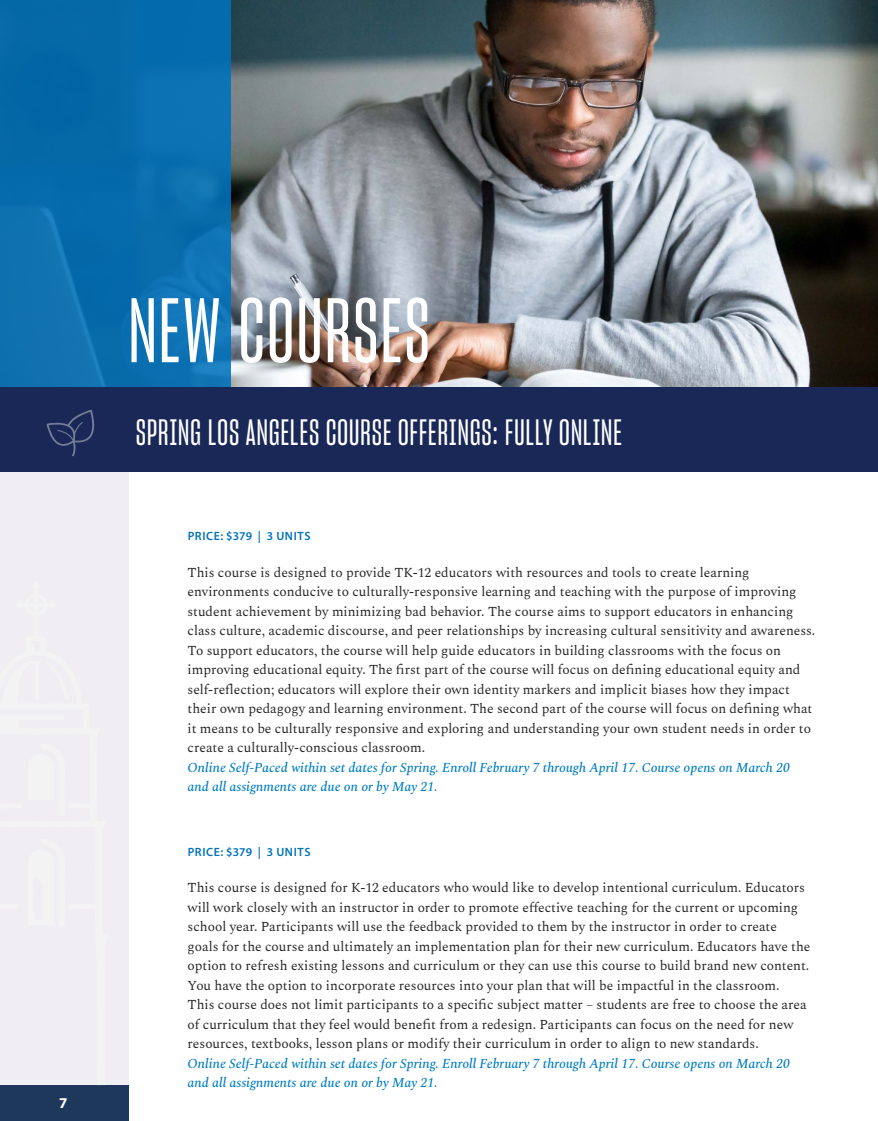
<style>
.page{position:relative;width:878px;height:1121px;background:#fff}
.page>*{position:absolute;margin:0;border:0;box-sizing:border-box;transform-origin:0 0}
.t1{font:89.7px "Sharp Grotesk Medium 11";letter-spacing:.02em;color:#fff}
.t2{font:36px "Sharp Grotesk Medium 11";letter-spacing:.02em;color:#fff}
.t3{font:700 15px "Myriad Pro";color:#fff}
.t4{font:13.5px/19.5px "Spectral";color:#262626}
.t5{font:italic 500 13.5px/19.5px "Spectral";color:#007ec3}
.t6{font:600 12px "Myriad Pro";letter-spacing:.05em;color:#0072bc}
</style>
<div class="page">
<div style="left:0;top:355px;width:128px;height:765px;background:#f0eef3"></div>
<hr style="left:34px;top:581px;width:4px;height:58px;background:#f3f3f3;border-radius:2px">
<hr style="left:16px;top:603px;width:41px;height:4px;background:#f3f3f3;border-radius:2px">
<div style="left:0;top:1084px;width:128px;height:36px;background:#1b365a"></div>
<img style="left:0;top:0;width:878px;height:388px">
<div style="left:0;top:0;width:230px;height:387px;background:linear-gradient(to right,#076aa8,#0b71b3)"></div>
<div style="left:0;top:388px;width:878px;height:84px;background:#1a2857"></div>
<svg style="left:47px;top:409px;width:47px;height:47px"></svg>
<p class="t3" style="left:59px;top:1093px;width:10px">7</p>
<h1 class="t1" style="left:128px;top:275px;width:303px">NEW COURSES</h1>
<h2 class="t2" style="left:136px;top:410px;width:487px">SPRING LOS ANGELES COURSE OFFERINGS: FULLY ONLINE</h2>
<p class="t6" style="left:188px;top:529px;width:124px">PRICE: $379 | 3 UNITS</p>
<p class="t4" style="left:188px;top:563px;width:629px">This course is designed to provide TK-12 educators with resources and tools to create learning environments conducive to culturally-responsive learning and teaching with the purpose of improving student achievement by minimizing bad behavior. The course aims to support educators in enhancing class culture, academic discourse, and peer relationships by increasing cultural sensitivity and awareness.<br>To support educators, the course will help guide educators in building classrooms with the focus on improving educational equity. The first part of the course will focus on defining educational equity and self-reflection; educators will explore their own identity markers and implicit biases how they impact their own pedagogy and learning environment. The second part of the course will focus on defining what it means to be culturally responsive and exploring and understanding your own student needs in order to create a culturally-conscious classroom.</p>
<p class="t5" style="left:188px;top:758px;width:604px">Online Self-Paced within set dates for Spring. Enroll February 7 through April 17. Course opens on March 20 and all assignments are due on or by May 21.</p>
<p class="t6" style="left:188px;top:845px;width:124px">PRICE: $379 | 3 UNITS</p>
<p class="t4" style="left:188px;top:878px;width:624px">This course is designed for K-12 educators who would like to develop intentional curriculum. Educators will work closely with an instructor in order to promote effective teaching for the current or upcoming school year. Participants will use the feedback provided to them by the instructor in order to create goals for the course and ultimately an implementation plan for their new curriculum. Educators have the option to refresh existing lessons and curriculum or they can use this course to build brand new content.<br>You have the option to incorporate resources into your plan that will be impactful in the classroom.<br>This course does not limit participants to a specific subject matter – students are free to choose the area of curriculum that they feel would benefit from a redesign. Participants can focus on the need for new resources, textbooks, lesson plans or modify their curriculum in order to align to new standards.</p>
<p class="t5" style="left:188px;top:1053px;width:604px">Online Self-Paced within set dates for Spring. Enroll February 7 through April 17. Course opens on March 20 and all assignments are due on or by May 21.</p>
</div>
